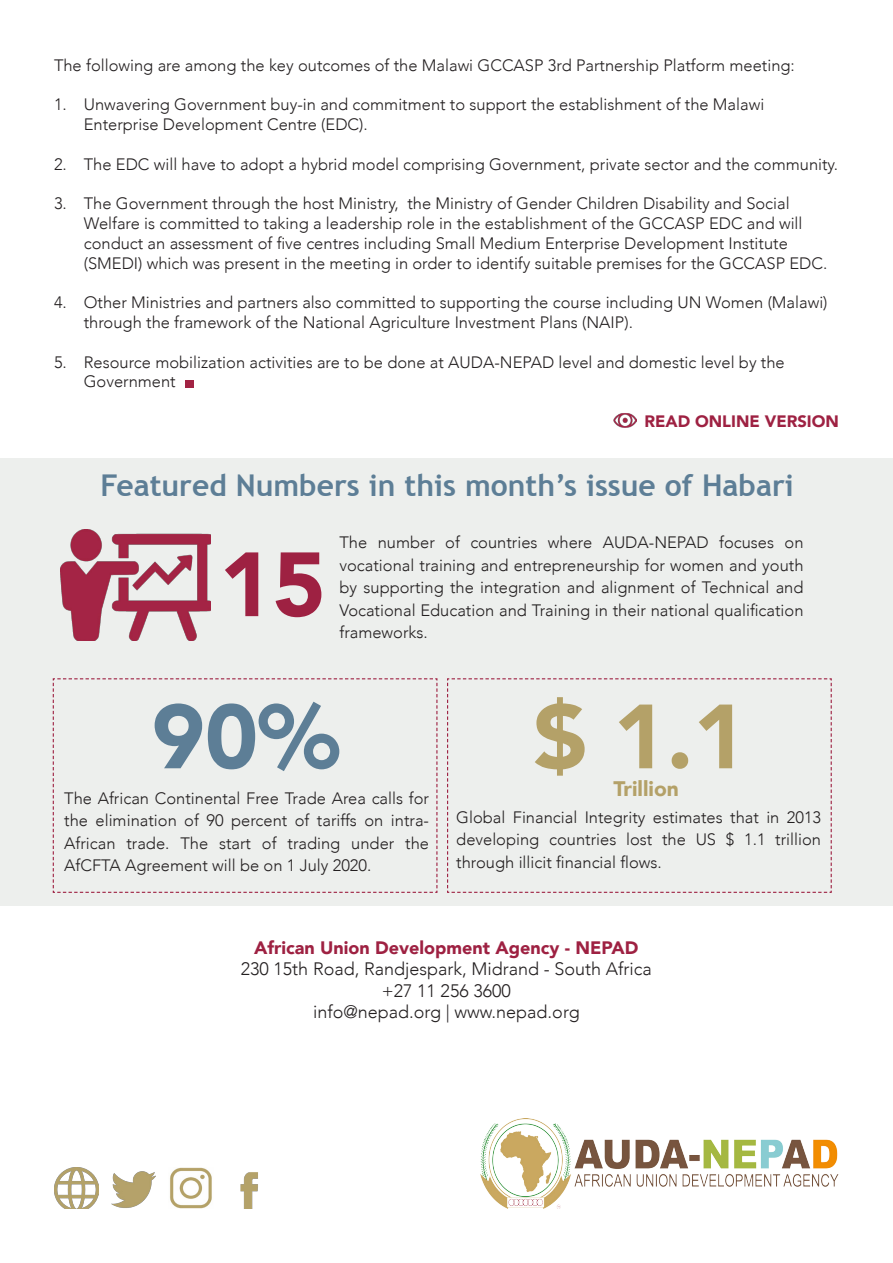
<style>
.page{position:relative;width:893px;height:1263px;background:#fff}
.page>*{position:absolute;margin:0;border:0;box-sizing:border-box;transform-origin:0 0}
.t1{font:900 90px "Avenir";color:#b4a168}
.t2{font:900 90px "Avenir";color:#5d7e96}
.t3{font:900 90px "Avenir";color:#9e2142}
.t4{font:700 30px "Trebuchet MS";color:#5d7e96}
.t5{font:900 21px "Avenir";color:#b4a168}
.t6{font:300 18px "Avenir";color:#231f20}
.t7{font:900 18px "Avenir";color:#9e2142}
.t8{font:300 16.5px/22.5px "Avenir";color:#231f20}
.t9{font:900 16.5px "Avenir";color:#9e2142}
</style>
<div class="page">
<img style="left:480px;top:1119px;width:359px;height:90px">
<img style="left:54px;top:1168px;width:44px;height:41px">
<img style="left:111px;top:1171px;width:45px;height:37px">
<img style="left:170px;top:1168px;width:42px;height:41px">
<img style="left:240px;top:1172px;width:18px;height:37px">
<div style="left:0;top:458px;width:892px;height:448px;background:#edefed"></div>
<div style="left:185px;top:380px;width:9px;height:8px;background:#a22343"></div>
<img style="left:614px;top:413px;width:22px;height:14px">
<img style="left:61px;top:530px;width:150px;height:110px">
<svg style="left:52px;top:678px;width:386px;height:215px"></svg>
<svg style="left:447px;top:678px;width:385px;height:215px"></svg>
<p class="t8" style="left:54px;top:54px;width:742px">The following are among the key outcomes of the Malawi GCCASP 3rd Partnership Platform meeting:</p>
<p class="t8" style="left:84px;top:95px;width:682px;line-height:19.8px;text-indent:-30px">1. Unwavering Government buy-in and commitment to support the establishment of the Malawi<br>Enterprise Development Centre (EDC).</p>
<p class="t8" style="left:54px;top:153px;width:785px">2. The EDC will have to adopt a hybrid model comprising Government, private sector and the community.</p>
<p class="t8" style="left:84px;top:194px;width:745px;line-height:19.8px;text-indent:-30px">3. The Government through the host Ministry, the Ministry of Gender Children Disability and Social Welfare is committed to taking a leadership role in the establishment of the GCCASP EDC and will conduct an assessment of five centres including Small Medium Enterprise Development Institute (SMEDI) which was present in the meeting in order to identify suitable premises for the GCCASP EDC.</p>
<p class="t8" style="left:84px;top:293px;width:745px;line-height:19.8px;text-indent:-30px">4. Other Ministries and partners also committed to supporting the course including UN Women (Malawi) through the framework of the National Agriculture Investment Plans (NAIP).</p>
<p class="t8" style="left:84px;top:352px;width:702px;line-height:19.8px;text-indent:-30px">5. Resource mobilization activities are to be done at AUDA-NEPAD level and domestic level by the<br>Government</p>
<p class="t9" style="left:644px;top:407px;width:196px">READ ONLINE VERSION</p>
<p class="t4" style="left:100px;top:466px;width:695px">Featured Numbers in this month’s issue of Habari</p>
<p class="t8" style="left:339px;top:531px;width:466px;text-align:justify">The number of countries where AUDA-NEPAD focuses on vocational training and entrepreneurship for women and youth by supporting the integration and alignment of Technical and Vocational Education and Training in their national qualification</p>
<p class="t3" style="left:219px;top:508px;width:108px">15</p>
<p class="t8" style="left:339px;top:621px;width:90px">frameworks.</p>
<p class="t2" style="left:152px;top:660px;width:190px">90%</p>
<p class="t8" style="left:64px;top:787px;width:366px">The African Continental Free Trade Area calls for</p>
<p class="t8" style="left:64px;top:809px;width:366px;text-align:justify">the elimination of 90 percent of tariffs on intra-African trade. The start of trading under the AfCFTA Agreement will be on 1 July 2020.</p>
<p class="t1" style="left:533px;top:660px;width:215px">$ 1.1</p>
<p class="t8" style="left:456px;top:806px;width:366px;text-align:justify">Global Financial Integrity estimates that in 2013 developing countries lost the US $ 1.1 trillion through illicit financial flows.</p>
<p class="t5" style="left:613px;top:770px;width:67px">Trillion</p>
<p class="t7" style="left:254px;top:932px;width:386px">African Union Development Agency - NEPAD</p>
<p class="t6" style="left:241px;top:958px;width:413px">230 15th Road, Randjespark, Midrand - South Africa</p>
<p class="t6" style="left:382px;top:980px;width:130px">+27 11 256 3600</p>
<p class="t6" style="left:313px;top:1001px;width:268px">info@nepad.org | www.nepad.org</p>
</div>
